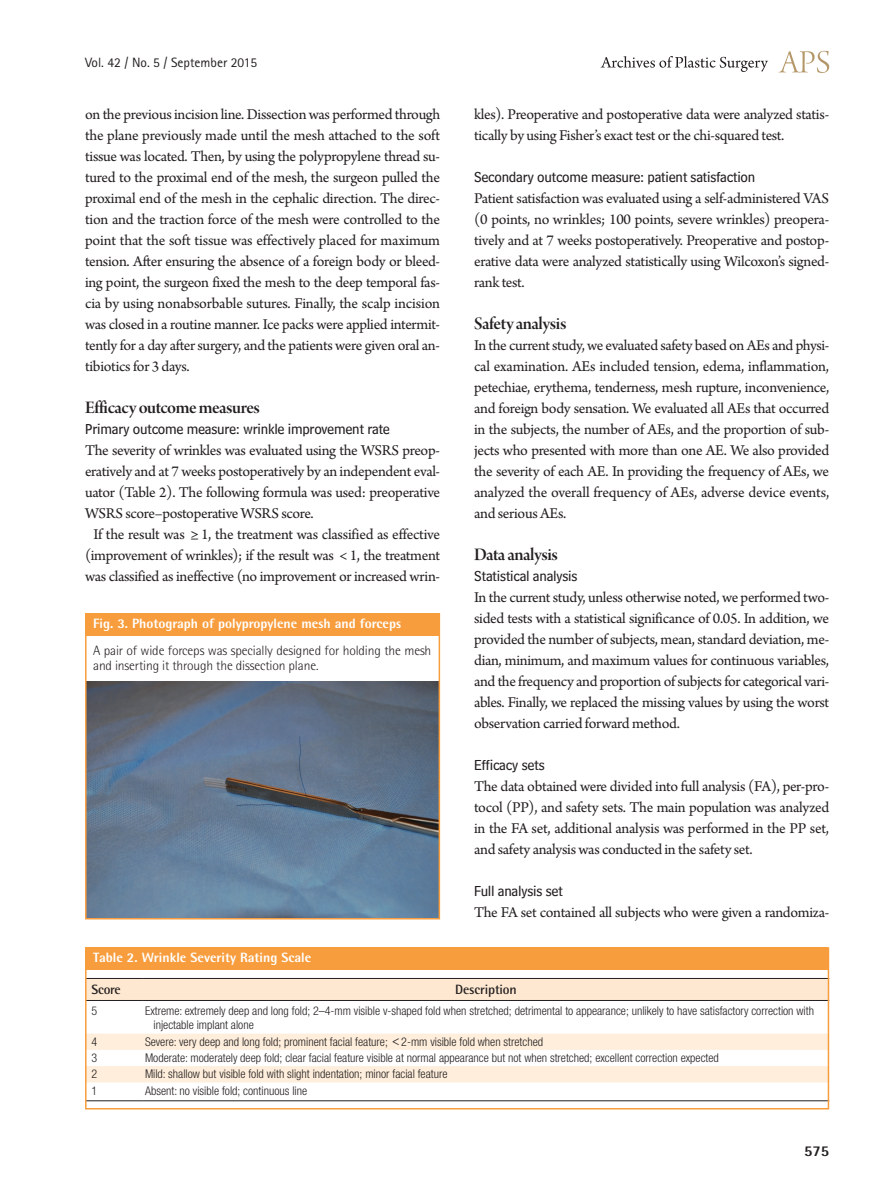
<style>
.page{position:relative;width:893px;height:1191px;background:#fff}
.page>*{position:absolute;margin:0;border:0;box-sizing:border-box;transform-origin:0 0}
.중제목{font:18.75px "Arno Pro Smbd Display";letter-spacing:-.025em;color:#231f20}
.본문{font:15.75px/21px "Arno Pro";letter-spacing:-.02em;color:#231f20;text-align:justify}
.소제목{font:15px "Bell Centennial Std Sub Capt";letter-spacing:-.02em;color:#231f20}
.t1{font:800 15px "Rotis Semi Sans Std";color:#231f20}
.그림설명{font:300 13.5px/15px "Rotis Semi Sans Std";letter-spacing:-.01em;color:#231f20}
.표그림제목{font:800 13.5px "Rotis Semi Sans Std";color:#fff}
.t2{font:13.5px "Rotis Sans Serif Std";color:#231f20}
.표열제목{font:700 13.5px "Rotis Semi Sans Std";letter-spacing:-.01em;color:#231f20}
.표본문{font:300 condensed 12px/14.4px "Helvetica Neue LT Std";color:#231f20}
.s1{font-family:"Dotum";font-weight:400;font-stretch:normal}
</style>
<div class="page">
<svg style="left:779px;top:51px;width:50px;height:22px"></svg>
<svg style="left:601px;top:56px;width:167px;height:16px"></svg>
<img style="left:88px;top:682px;width:349px;height:234px">
<div style="left:85px;top:613px;width:354px;height:22px;background:#f89d3d"></div>
<div style="left:85px;top:613px;width:355px;height:306px;border:2px solid #f89d3d"></div>
<div style="left:88px;top:979px;width:738px;height:21px;background:#fee8d1"></div>
<svg style="left:88px;top:1082px;width:738px;height:1px"></svg>
<svg style="left:88px;top:1033px;width:738px;height:49px"></svg>
<hr style="left:85px;top:978px;width:58px;height:1px;background:#231f20">
<hr style="left:143px;top:978px;width:686px;height:1px;background:#231f20">
<hr style="left:85px;top:1000px;width:58px;height:1px;background:#231f20">
<hr style="left:143px;top:1000px;width:686px;height:1px;background:#231f20">
<hr style="left:85px;top:1100px;width:58px;height:1px;background:#231f20">
<hr style="left:143px;top:1100px;width:686px;height:1px;background:#231f20">
<div style="left:85px;top:947px;width:744px;height:162px;border:2px solid #f89d3d"></div>
<div style="left:85px;top:947px;width:743px;height:22px;background:#f89d3d"></div>
<p class="t2" style="left:85px;top:54px;width:174px">Vol. 42 / No. 5 / September 2015</p>
<p class="본문" style="left:85px;top:105px;width:357px">on the previous incision line. Dissection was performed through the plane previously made until the mesh attached to the soft tissue was located. Then, by using the polypropylene thread su&shy;tured to the proximal end of the mesh, the surgeon pulled the proximal end of the mesh in the cephalic direction. The direc&shy;tion and the traction force of the mesh were controlled to the point that the soft tissue was effectively placed for maximum tension. After ensuring the absence of a foreign body or bleed&shy;ing point, the surgeon fixed the mesh to the deep temporal fas&shy;cia by using nonabsorbable sutures. Finally, the scalp incision was closed in a routine manner. Ice packs were applied intermit&shy;tently for a day after surgery, and the patients were given oral an&shy;tibiotics for 3 days.</p>
<p class="중제목" style="left:85px;top:397px;width:177px">Efficacy outcome measures</p>
<p class="소제목" style="left:85px;top:420px;width:306px">Primary outcome measure: wrinkle improvement rate</p>
<p class="본문" style="left:85px;top:441px;width:357px">The severity of wrinkles was evaluated using the WSRS preop&shy;eratively and at 7 weeks postoperatively by an independent eval&shy;uator (Table 2). The following formula was used: preoperative WSRS score–postoperative WSRS score.</p>
<p class="본문" style="left:85px;top:525px;width:357px;text-align:center">If the result was ≥ 1, the treatment was classified as effective (improvement of wrinkles); if the result was &lt; 1, the treatment was classified as ineffective (no improvement or increased wrin-</p>
<p class="표그림제목" style="left:93px;top:615px;width:309px">Fig. 3. Photograph of polypropylene mesh and forceps</p>
<p class="그림설명" style="left:93px;top:643px;width:340px">A pair of wide forceps was specially designed for holding the mesh and inserting it through the dissection plane.</p>
<p class="표그림제목" style="left:93px;top:948px;width:220px">Table 2. Wrinkle Severity Rating Scale</p>
<p class="본문" style="left:474px;top:105px;width:357px">kles). Preoperative and postoperative data were analyzed statis&shy;tically by using Fisher’s exact test or the chi-squared test.</p>
<p class="소제목" style="left:474px;top:168px;width:283px">Secondary outcome measure: patient satisfaction</p>
<p class="본문" style="left:474px;top:189px;width:357px">Patient satisfaction was evaluated using a self-administered VAS (0 points, no wrinkles; 100 points, severe wrinkles) preopera&shy;tively and at 7 weeks postoperatively. Preoperative and postop&shy;erative data were analyzed statistically using Wilcoxon’s signed&shy;rank test.</p>
<p class="중제목" style="left:474px;top:313px;width:94px">Safety analysis</p>
<p class="본문" style="left:474px;top:336px;width:357px">In the current study, we evaluated safety based on AEs and physi&shy;cal examination. AEs included tension, edema, inflammation, petechiae, erythema, tenderness, mesh rupture, inconvenience, and foreign body sensation. We evaluated all AEs that occurred in the subjects, the number of AEs, and the proportion of sub&shy;jects who presented with more than one AE. We also provided the severity of each AE. In providing the frequency of AEs, we analyzed the overall frequency of AEs, adverse device events, and serious AEs.</p>
<p class="중제목" style="left:474px;top:544px;width:85px">Data analysis</p>
<p class="소제목" style="left:474px;top:567px;width:105px">Statistical analysis</p>
<p class="본문" style="left:474px;top:588px;width:357px">In the current study, unless otherwise noted, we performed two&shy;sided tests with a statistical significance of 0.05. In addition, we provided the number of subjects, mean, standard deviation, me&shy;dian, minimum, and maximum values for continuous variables, and the frequency and proportion of subjects for categorical vari&shy;ables. Finally, we replaced the missing values by using the worst observation carried forward method.</p>
<p class="소제목" style="left:474px;top:756px;width:72px">Efficacy sets</p>
<p class="본문" style="left:474px;top:777px;width:357px">The data obtained were divided into full analysis (FA), per-pro&shy;tocol (PP), and safety sets. The main population was analyzed in the FA set, additional analysis was performed in the PP set, and safety analysis was conducted in the safety set.</p>
<p class="소제목" style="left:474px;top:882px;width:90px">Full analysis set</p>
<p class="본문" style="left:474px;top:903px;width:357px">The FA set contained all subjects who were given a randomiza-</p>
<p class="표열제목" style="left:91px;top:981px;width:31px">Score</p>
<p class="표열제목" style="left:455px;top:981px;width:63px">Description</p>
<p class="표본문" style="left:91px;top:1003px;width:7px">5</p>
<p class="표본문" style="left:153px;top:1003px;width:662px;text-indent:-9px">Extreme: extremely deep and long fold; 2–4-mm visible v-shaped fold when stretched; detrimental to appearance; unlikely to have satisfactory correction with injectable implant alone</p>
<p class="표본문" style="left:91px;top:1034px;width:7px">4</p>
<p class="표본문" style="left:145px;top:1034px;width:400px">Severe: very deep and long fold; prominent facial feature; <span class="s1">&lt;</span>2-mm visible fold when stretched</p>
<p class="표본문" style="left:91px;top:1050px;width:7px">3</p>
<p class="표본문" style="left:145px;top:1050px;width:575px">Moderate: moderately deep fold; clear facial feature visible at normal appearance but not when stretched; excellent correction expected</p>
<p class="표본문" style="left:91px;top:1066px;width:7px">2</p>
<p class="표본문" style="left:145px;top:1066px;width:304px">Mild: shallow but visible fold with slight indentation; minor facial feature</p>
<p class="표본문" style="left:91px;top:1083px;width:7px">1</p>
<p class="표본문" style="left:145px;top:1083px;width:164px">Absent: no visible fold; continuous line</p>
<p class="t1" style="left:804px;top:1141px;width:27px">575</p>
</div>
